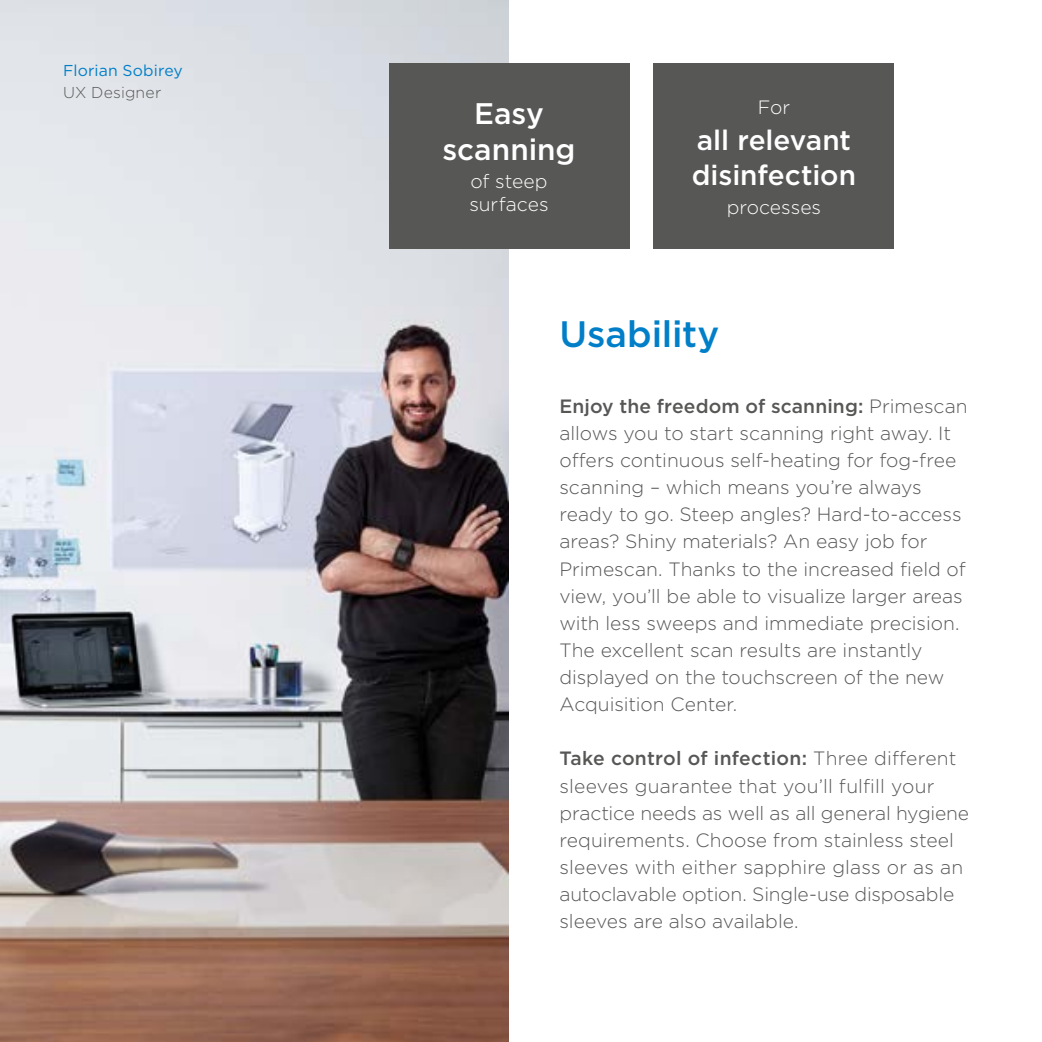
<style>
.page{position:relative;width:1042px;height:1042px;background:#fff}
.page>*{position:absolute;margin:0;border:0;box-sizing:border-box;transform-origin:0 0}
.t1{font:500 36.75px "Gotham";letter-spacing:-.005em;color:#007fc8}
.t2{font:500 29.75px/35.9px "Gotham";color:#fff;text-align:center}
.t3{font:500 28px/35.9px "Gotham";letter-spacing:-.005em;color:#fff}
.t4{font:300 19.25px/27.1px "Gotham";color:#575756}
.t5{font:300 19.25px/23.1px "Gotham";color:#fff}
.t6{font:15.75px "Gotham";letter-spacing:.01em;color:#007fc8}
.t7{font:300 15.75px "Gotham";letter-spacing:.01em;color:#575756}
.s1{font-weight:500}
</style>
<div class="page">
<img style="left:0;top:0;width:508px;height:1042px">
<div style="left:389px;top:63px;width:240px;height:186px;background:#575756"></div>
<div style="left:654px;top:63px;width:240px;height:186px;background:#575756"></div>
<p class="t6" style="left:63px;top:60px;width:121px">Florian Sobirey</p>
<p class="t7" style="left:63px;top:83px;width:100px">UX Designer</p>
<h2 class="t2" style="left:442px;top:95px;width:135px">Easy scanning</h2>
<p class="t5" style="left:469px;top:169px;width:81px">of steep surfaces</p>
<p class="t5" style="left:758px;top:95px;width:34px">For</p>
<h3 class="t3" style="left:692px;top:121px;width:166px">all relevant disinfection</h3>
<p class="t5" style="left:727px;top:195px;width:96px">processes</p>
<h1 class="t1" style="left:559px;top:310px;width:162px">Usability</h1>
<p class="t4" style="left:559px;top:392px;width:410px"><span class="s1">Enjoy the freedom of scanning:</span> Primescan allows you to start scanning right away. It offers continuous self-heating for fog-free scanning – which means you’re always ready to go. Steep angles? Hard-to-access areas? Shiny materials? An easy job for Primescan. Thanks to the increased field of view, you’ll be able to visualize larger areas with less sweeps and immediate precision.<br>The excellent scan results are instantly displayed on the touchscreen of the new Acquisition Center.</p>
<p class="t4" style="left:559px;top:744px;width:411px"><span class="s1">Take control of infection:</span> Three different sleeves guarantee that you’ll fulfill your practice needs as well as all general hygiene requirements. Choose from stainless steel sleeves with either sapphire glass or as an autoclavable option. Single-use disposable sleeves are also available.</p>
</div>
